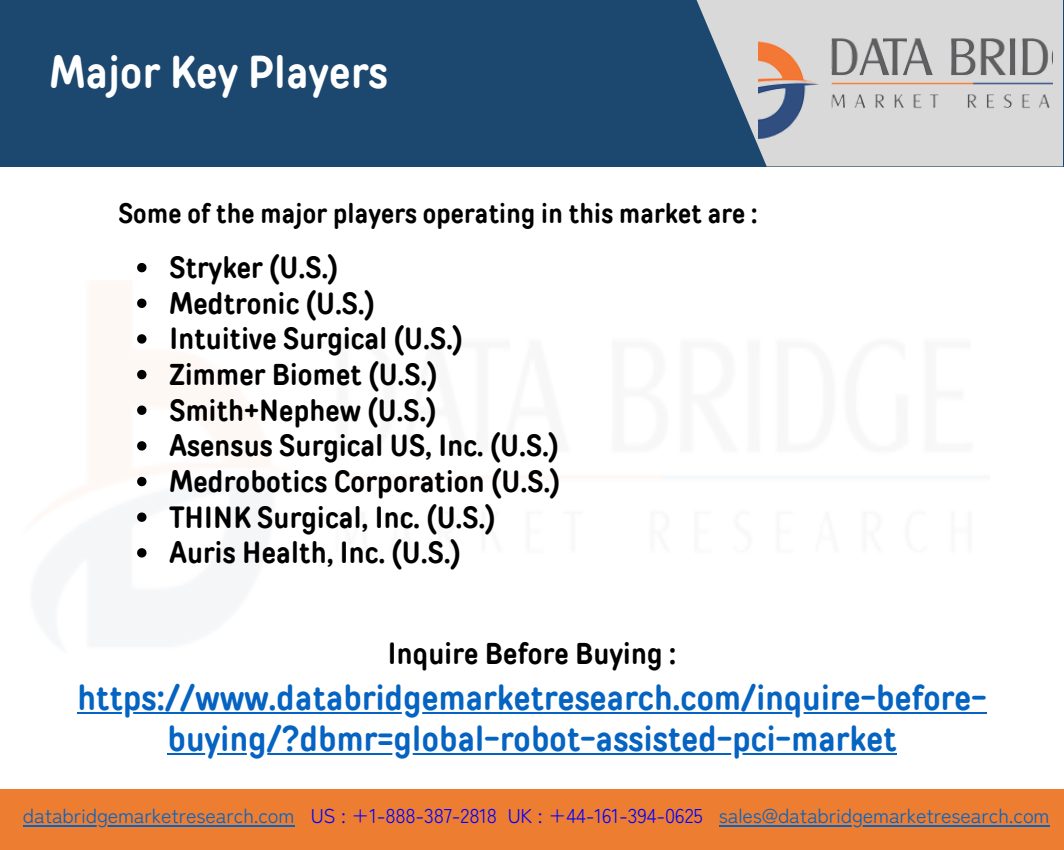
<style>
.page{position:relative;width:1064px;height:850px;background:#fff}
.page>*{position:absolute;margin:0;border:0;box-sizing:border-box;transform-origin:0 0}
.t1{font:700 45px "TT Rounds Condensed";letter-spacing:.01em;color:#fff}
.t2{font:700 35px/41.2px "TT Rounds Condensed";letter-spacing:.01em;color:#0563c1;text-align:center}
.t3{font:700 30px/35.5px "TT Rounds Condensed";letter-spacing:.01em;color:#000}
.t4{font:700 27.5px "TT Rounds Condensed";letter-spacing:.01em;color:#000}
.t5{font:20px "Zen Maru Gothic";letter-spacing:-.01em;color:#0563c1}
.s1{color:#00f}
</style>
<div class="page">
<div style="left:0;top:788px;width:1063px;height:61px;background:#ed7d31"></div>
<div style="left:0;top:0;width:1063px;height:166px;background:#1c476e"></div>
<svg style="left:696px;top:0;width:366px;height:166px;fill:#d9d9d9"></svg>
<img style="left:757px;top:20px;width:295px;height:120px">
<hr style="left:23px;top:825px;width:271px;height:2px;background:#0563c1">
<hr style="left:718px;top:825px;width:331px;height:2px;background:#0563c1">
<svg style="left:137px;top:263px;width:9px;height:9px"></svg>
<svg style="left:137px;top:298px;width:9px;height:10px"></svg>
<svg style="left:137px;top:334px;width:9px;height:9px"></svg>
<svg style="left:137px;top:370px;width:9px;height:9px"></svg>
<svg style="left:137px;top:405px;width:9px;height:10px"></svg>
<svg style="left:137px;top:441px;width:9px;height:9px"></svg>
<svg style="left:137px;top:477px;width:9px;height:9px"></svg>
<svg style="left:137px;top:512px;width:9px;height:10px"></svg>
<svg style="left:137px;top:548px;width:9px;height:9px"></svg>
<hr style="left:77px;top:711px;width:909px;height:2px;background:#0563c1">
<hr style="left:167px;top:752px;width:729px;height:2px;background:#0563c1">
<h1 class="t1" style="left:50px;top:45px;width:339px">Major Key Players</h1>
<p class="t4" style="left:118px;top:197px;width:640px">Some of the major players operating in this market are :</p>
<p class="t3" style="left:169px;top:250px;width:392px">Stryker (U.S.)<br>Medtronic (U.S.)<br>Intuitive Surgical (U.S.)<br>Zimmer Biomet (U.S.)<br>Smith+Nephew (U.S.)<br>Asensus Surgical US, Inc. (U.S.)<br>Medrobotics Corporation (U.S.)<br>THINK Surgical, Inc. (U.S.)<br>Auris Health, Inc. (U.S.)</p>
<p class="t3" style="left:388px;top:635px;width:289px">Inquire Before Buying :</p>
<p class="t2" style="left:77px;top:676px;width:910px">https://www.databridgemarketresearch.com/inquire-before&shy;buying/?dbmr=global-robot-assisted-pci-market</p>
<p class="t5" style="left:23px;top:800px;width:1027px">databridgemarketresearch.com <span class="s1">US : +1-888-387-2818 UK : +44-161-394-0625</span> sales@databridgemarketresearch.com</p>
</div>
